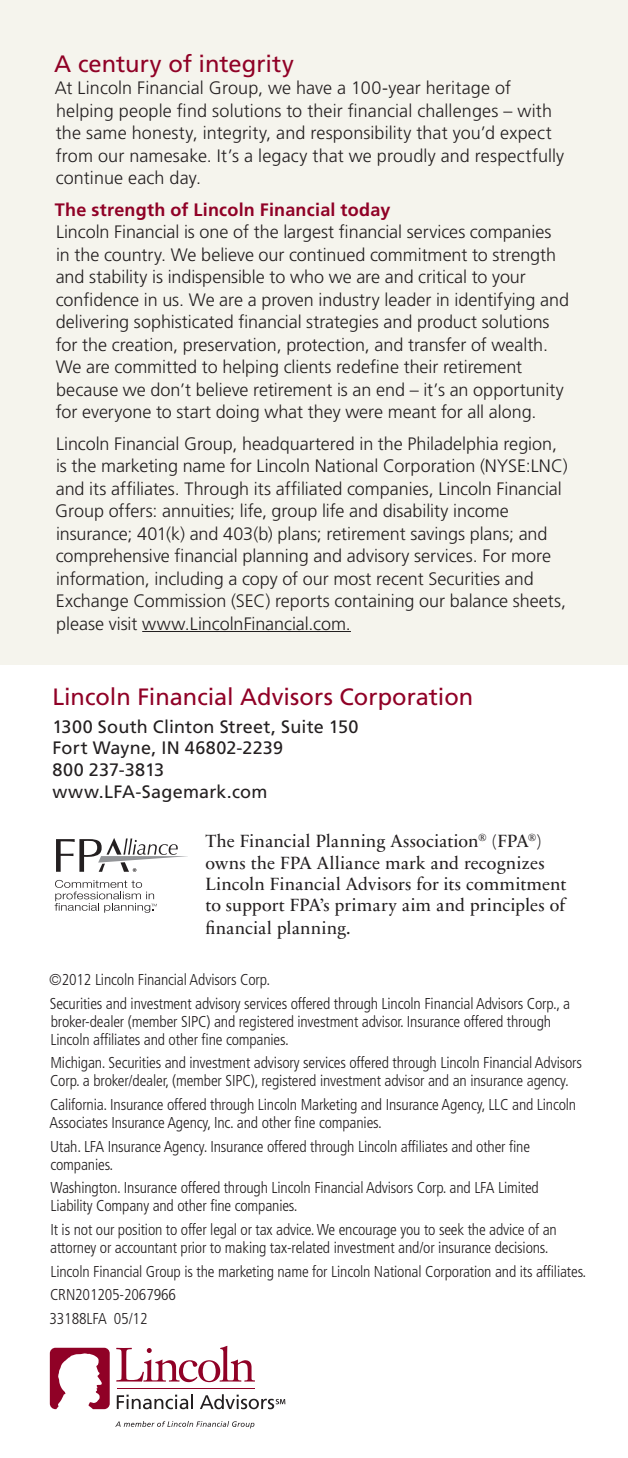
<style>
.page{position:relative;width:628px;height:1458px;background:#fff}
.page>*{position:absolute;margin:0;border:0;box-sizing:border-box;transform-origin:0 0}
.t1{font:23.62px "Frutiger LT Std";color:#900126}
.t2{font:300 18px/22.5px "Frutiger LT Std";letter-spacing:-.005em;color:#231f20}
.t3{font:18px/21.6px "Sabon Next LT";letter-spacing:.005em;color:#231f20}
.t4{font:18px/21.8px "Frutiger LT Std";letter-spacing:.015em;color:#231f20}
.t5{font:700 18px "Frutiger LT Std";letter-spacing:.015em;color:#900126}
.t6{font:300 condensed 15.75px/18px "Frutiger LT Std";letter-spacing:-.01em;color:#231f20}
</style>
<div class="page">
<div style="left:0;top:0;width:628px;height:664px;background:#f5f4ed"></div>
<hr style="left:142px;top:631px;width:209px;height:1px;background:#231f20">
<svg style="left:50px;top:1348px;width:60px;height:61px"></svg>
<svg style="left:116px;top:1346px;width:139px;height:36px"></svg>
<hr style="left:117px;top:1388px;width:137px;height:1px;background:#900126">
<svg style="left:115px;top:1421px;width:139px;height:7px"></svg>
<svg style="left:117px;top:1394px;width:76px;height:15px"></svg>
<svg style="left:200px;top:1394px;width:85px;height:15px"></svg>
<svg style="left:55px;top:880px;width:102px;height:33px"></svg>
<svg style="left:56px;top:838px;width:131px;height:34px"></svg>
<h1 class="t1" style="left:54px;top:50px;width:241px">A century of integrity</h1>
<p class="t2" style="left:55px;top:77px;width:511px">At Lincoln Financial Group, we have a 100-year heritage of helping people find solutions to their financial challenges – with the same honesty, integrity, and responsibility that you’d expect from our namesake. It’s a legacy that we proudly and respectfully continue each day.</p>
<p class="t5" style="left:55px;top:199px;width:337px">The strength of Lincoln Financial today</p>
<p class="t2" style="left:56px;top:221px;width:515px">Lincoln Financial is one of the largest financial services companies in the country. We believe our continued commitment to strength and stability is indispensible to who we are and critical to your confidence in us. We are a proven industry leader in identifying and delivering sophisticated financial strategies and product solutions for the creation, preservation, protection, and transfer of wealth.<br>We are committed to helping clients redefine their retirement because we don’t believe retirement is an end – it’s an opportunity for everyone to start doing what they were meant for all along.</p>
<p class="t2" style="left:55px;top:433px;width:514px">Lincoln Financial Group, headquartered in the Philadelphia region, is the marketing name for Lincoln National Corporation (NYSE:LNC) and its affiliates. Through its affiliated companies, Lincoln Financial Group offers: annuities; life, group life and disability income insurance; 401(k) and 403(b) plans; retirement savings plans; and comprehensive financial planning and advisory services. For more information, including a copy of our most recent Securities and Exchange Commission (SEC) reports containing our balance sheets, please visit www.LincolnFinancial.com.</p>
<h1 class="t1" style="left:52px;top:683px;width:422px">Lincoln Financial Advisors Corporation</h1>
<p class="t4" style="left:52px;top:716px;width:308px">1300 South Clinton Street, Suite 150<br>Fort Wayne, IN 46802-2239<br>800 237-3813 www.LFA-Sagemark.com</p>
<p class="t3" style="left:205px;top:831px;width:362px">The Financial Planning Association<sup>®</sup> (FPA<sup>®</sup>) owns the FPA Alliance mark and recognizes Lincoln Financial Advisors for its commitment to support FPA’s primary aim and principles of financial planning.</p>
<p class="t6" style="left:49px;top:968px;width:522px;line-height:23.6px">©2012 Lincoln Financial Advisors Corp.<br>Securities and investment advisory services offered through Lincoln Financial Advisors Corp., a</p>
<p class="t6" style="left:50px;top:1013px;width:502px">broker-dealer (member SIPC) and registered investment advisor. Insurance offered through<br>Lincoln affiliates and other fine companies.</p>
<p class="t6" style="left:50px;top:1054px;width:533px">Michigan. Securities and investment advisory services offered through Lincoln Financial Advisors<br>Corp. a broker/dealer, (member SIPC), registered investment advisor and an insurance agency.</p>
<p class="t6" style="left:50px;top:1096px;width:528px">California. Insurance offered through Lincoln Marketing and Insurance Agency, LLC and Lincoln<br>Associates Insurance Agency, Inc. and other fine companies.</p>
<p class="t6" style="left:50px;top:1137px;width:481px">Utah. LFA Insurance Agency. Insurance offered through Lincoln affiliates and other fine companies.</p>
<p class="t6" style="left:50px;top:1179px;width:490px">Washington. Insurance offered through Lincoln Financial Advisors Corp. and LFA Limited<br>Liability Company and other fine companies.</p>
<p class="t6" style="left:50px;top:1221px;width:508px">It is not our position to offer legal or tax advice. We encourage you to seek the advice of an attorney or accountant prior to making tax-related investment and/or insurance decisions.</p>
<p class="t6" style="left:49px;top:1260px;width:538px;line-height:23.6px">Lincoln Financial Group is the marketing name for Lincoln National Corporation and its affiliates.<br>CRN201205-2067966<br>33188LFA 05/12</p>
</div>
